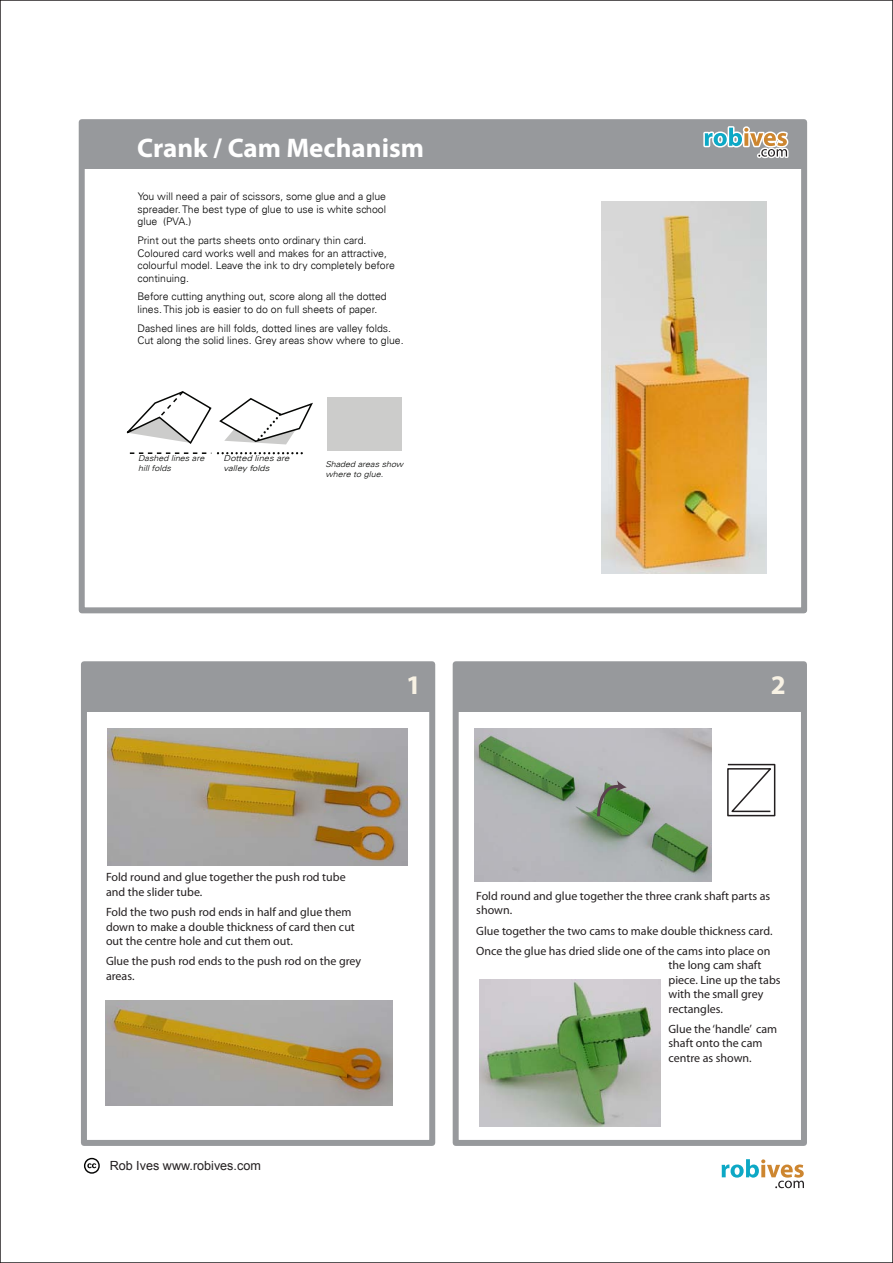
<style>
.page{position:relative;width:893px;height:1263px;background:#fff}
.page>*{position:absolute;margin:0;border:0;box-sizing:border-box;transform-origin:0 0}
.t1{font:700 27px "Myriad Pro";color:#fff}
.t2{font:700 27px "Myriad Pro";color:#f8f2e4}
.t3{font:12.6px "Arial";color:#231f20}
.t4{font:12px/14.4px "Myriad Pro";color:#231f20}
.t5{font:300 10.5px/12.6px "English";color:#000}
.t6{font:italic 300 8.25px/9.9px "English";color:#050604;scale:1.09 1}
.t7{font:italic 300 8.25px/9.9px "English";color:#050604;scale:1.14 1}
</style>
<div class="page">
<svg style="left:721px;top:1159px;width:83px;height:30px"></svg>
<div style="left:84px;top:664px;width:350px;height:47px;background:#97999c"></div>
<div style="left:82px;top:124px;width:722px;height:45px;background:#97999c"></div>
<div style="left:81px;top:661px;width:354px;height:485px;border:6px solid #97999c"></div>
<div style="left:456px;top:664px;width:350px;height:47px;background:#97999c"></div>
<div style="left:453px;top:661px;width:354px;height:485px;border:6px solid #97999c"></div>
<div style="left:79px;top:119px;width:728px;height:494px;border:6px solid #97999c"></div>
<svg style="left:126px;top:391px;width:187px;height:54px"></svg>
<svg style="left:218px;top:452px;width:85px;height:2px"></svg>
<svg style="left:130px;top:452px;width:81px;height:2px"></svg>
<div style="left:327px;top:397px;width:75px;height:54px;background:#cccccb"></div>
<svg style="left:84px;top:1158px;width:16px;height:16px"></svg>
<svg style="left:701px;top:119px;width:89px;height:40px"></svg>
<img style="left:108px;top:728px;width:300px;height:137px">
<img style="left:105px;top:1000px;width:287px;height:106px">
<img style="left:475px;top:728px;width:236px;height:153px">
<img style="left:479px;top:980px;width:182px;height:146px">
<svg style="left:595px;top:780px;width:32px;height:39px"></svg>
<img style="left:601px;top:202px;width:166px;height:372px">
<svg style="left:727px;top:763px;width:49px;height:54px"></svg>
<h1 class="t1" style="left:137px;top:130px;width:288px">Crank / Cam Mechanism</h1>
<p class="t5" style="left:138px;top:190px;width:250px;text-align:justify">You will need a pair of scissors, some glue and a glue spreader. The best type of glue to use is white school glue (PVA.)</p>
<p class="t5" style="left:138px;top:234px;width:259px">Print out the parts sheets onto ordinary thin card.<br>Coloured card works well and makes for an attractive, colourful model. Leave the ink to dry completely before continuing.</p>
<p class="t5" style="left:137px;top:290px;width:251px">Before cutting anything out, score along all the dotted lines. This job is easier to do on full sheets of paper.</p>
<p class="t5" style="left:137px;top:321px;width:268px">Dashed lines are hill folds, dotted lines are valley folds.<br>Cut along the solid lines. Grey areas show where to glue.</p>
<p class="t6" style="left:138px;top:453px;width:62px">Dashed lines are hill folds</p>
<p class="t7" style="left:224px;top:453px;width:59px">Dotted lines are valley folds</p>
<p class="t6" style="left:325px;top:459px;width:73px">Shaded areas show where to glue.</p>
<h1 class="t2" style="left:406px;top:667px;width:16px">1</h1>
<h1 class="t2" style="left:771px;top:667px;width:16px">2</h1>
<p class="t4" style="left:106px;top:870px;width:241px">Fold round and glue together the push rod tube and the slider tube.</p>
<p class="t4" style="left:106px;top:905px;width:250px">Fold the two push rod ends in half and glue them down to make a double thickness of card then cut out the centre hole and cut them out.</p>
<p class="t4" style="left:106px;top:954px;width:257px">Glue the push rod ends to the push rod on the grey areas.</p>
<p class="t3" style="left:110px;top:1158px;width:153px">Rob Ives www.robives.com</p>
<p class="t4" style="left:476px;top:888px;width:295px">Fold round and glue together the three crank shaft parts as shown.</p>
<p class="t4" style="left:476px;top:920px;width:298px;line-height:20.4px">Glue together the two cams to make double thickness card.<br>Once the glue has dried slide one of the cams into place on</p>
<p class="t4" style="left:668px;top:958px;width:114px">the long cam shaft piece. Line up the tabs with the small grey rectangles.</p>
<p class="t4" style="left:668px;top:1021px;width:110px">Glue the ‘handle’ cam shaft onto the cam centre as shown.</p>
</div>
